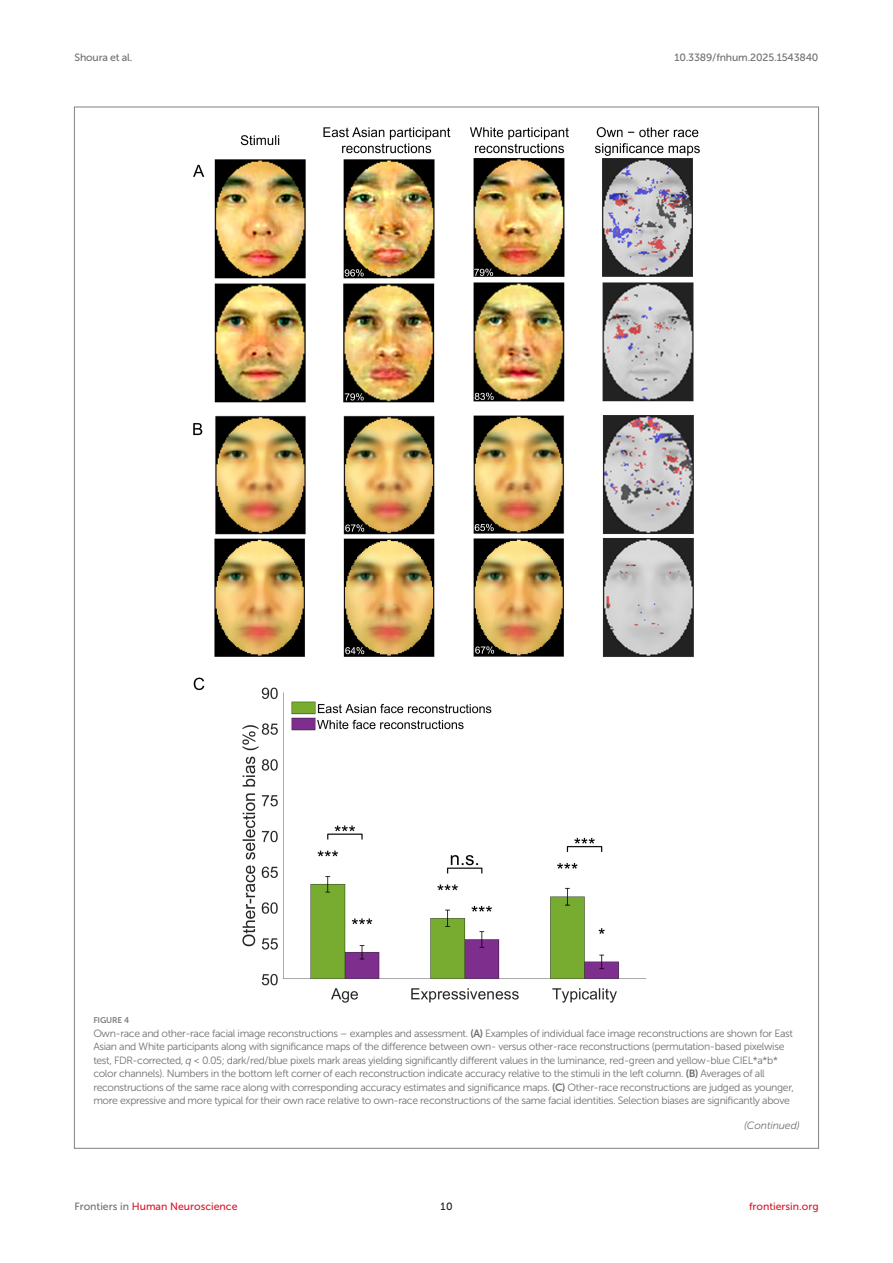
<style>
.page{position:relative;width:893px;height:1263px;background:#fff}
.page>*{position:absolute;margin:0;border:0;box-sizing:border-box;transform-origin:0 0}
.FIG_LEG{font:10.5px/13.5px "Museo Sans 300";letter-spacing:-.035em;color:#706f70}
.t1{font:10.5px "Museo Sans 500";color:#d51a2c}
.t2{font:10.5px "Museo Sans 500";letter-spacing:-.015em;color:#706f70}
.FIG_Continued{font:italic 10.5px "Museo Sans 300";letter-spacing:-.01em;color:#706f70}
.t3{font:10.5px "Museo Sans 500";color:#1b1c1b}
.FIG_HD{font:8.25px "Museo Sans 700";letter-spacing:-.01em;color:#7e7f7f}
.s1{font-family:"Museo Sans 700"}
.s2{font-style:italic}
.s3{color:#706f70}
</style>
<div class="page">
<img style="left:193px;top:127px;width:507px;height:876px">
<p class="t2" style="left:74px;top:52px;width:60px">Shoura et al.</p>
<p class="t2" style="left:674px;top:52px;width:146px">10.3389/fnhum.2025.1543840</p>
<p class="FIG_HD" style="left:93px;top:1015px;width:37px">FIGURE 4</p>
<p class="FIG_LEG" style="left:93px;top:1026px;width:702px">Own-race and other-race facial image reconstructions – examples and assessment. <span class="s1">(A)</span> Examples of individual face image reconstructions are shown for East Asian and White participants along with significance maps of the difference between own- versus other-race reconstructions (permutation-based pixelwise test, FDR-corrected, <span class="s2">q</span> &lt; 0.05; dark/red/blue pixels mark areas yielding significantly different values in the luminance, red-green and yellow-blue CIEL*a*b* color channels). Numbers in the bottom left corner of each reconstruction indicate accuracy relative to the stimuli in the left column. <span class="s1">(B)</span> Averages of all reconstructions of the same race along with corresponding accuracy estimates and significance maps. <span class="s1">(C)</span> Other-race reconstructions are judged as younger, more expressive and more typical for their own race relative to own-race reconstructions of the same facial identities. Selection biases are significantly above</p>
<p class="FIG_Continued" style="left:744px;top:1119px;width:57px">(Continued)</p>
<p class="t1" style="left:74px;top:1200px;width:165px"><span class="s3">Frontiers in</span> Human Neuroscience</p>
<p class="t3" style="left:440px;top:1200px;width:14px">10</p>
<p class="t1" style="left:749px;top:1200px;width:71px">frontiersin.org</p>
</div>
